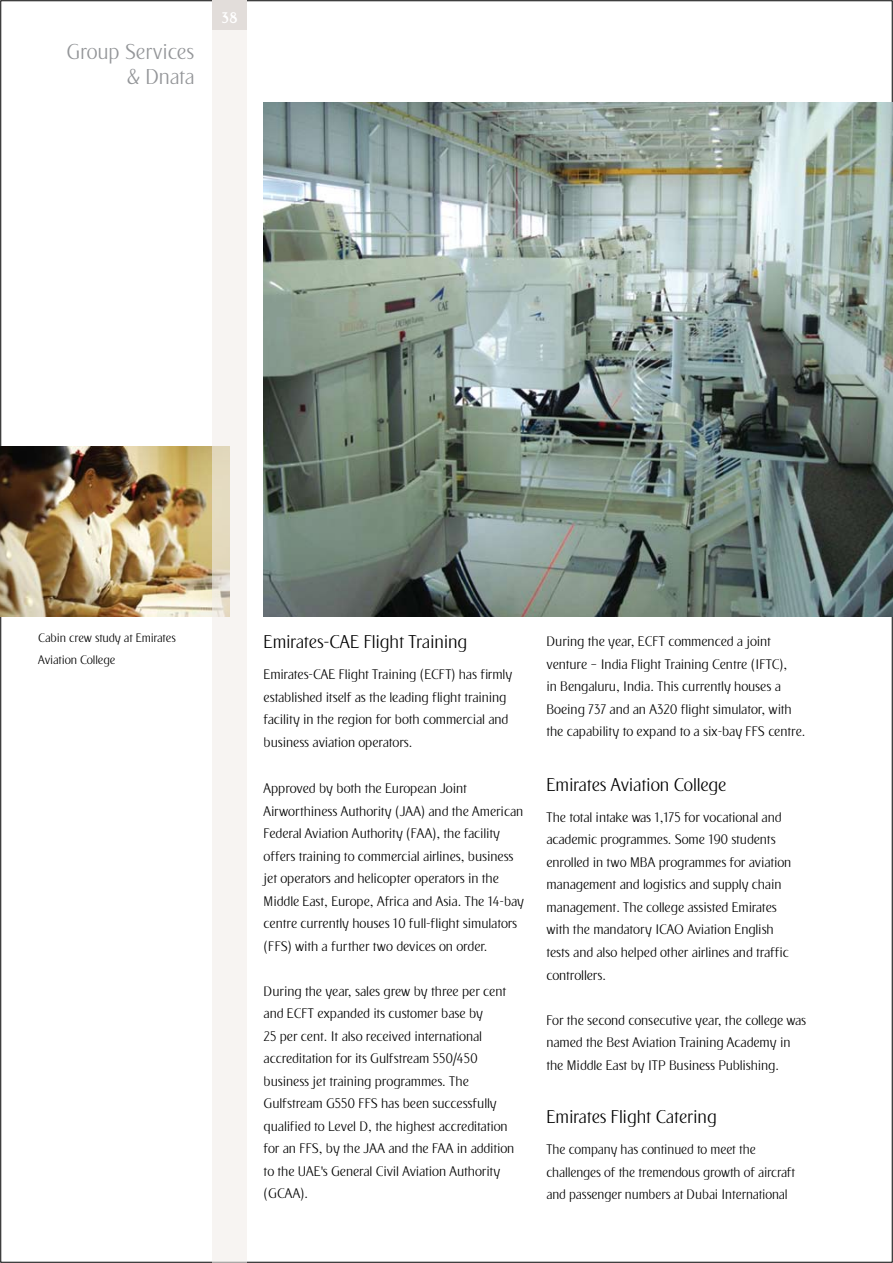
<style>
.page{position:relative;width:893px;height:1263px;background:#fff}
.page>*{position:absolute;margin:0;border:0;box-sizing:border-box;transform-origin:0 0}
.t1{font:21px/25.2px "EK03 Plain L02";color:#939598;text-align:right}
.t2{font:18px "EK03 Plain L02";color:#000}
.t3{font:15px "EK03 Plain B02";color:#fff}
.t4{font:13.5px/22.5px "EK03 Plain L02";color:#000}
.t5{font:12px/22.5px "EK03 Plain L02";color:#000}
</style>
<div class="page">
<img style="left:0;top:446px;width:213px;height:170px">
<svg style="left:213px;top:30px;width:34px;height:1233px;fill:#f7f4f2"></svg>
<div style="left:213px;top:0;width:34px;height:30px;background:#e2ddda"></div>
<img style="left:264px;top:102px;width:629px;height:515px">
<p class="t1" style="left:66px;top:40px;width:129px">Group Services &amp; Dnata</p>
<p class="t3" style="left:221px;top:10px;width:18px">38</p>
<p class="t5" style="left:38px;top:627px;width:139px">Cabin crew study at Emirates<br>Aviation College</p>
<p class="t2" style="left:264px;top:633px;width:205px">Emirates-CAE Flight Training</p>
<p class="t4" style="left:264px;top:664px;width:250px">Emirates-CAE Flight Training (ECFT) has firmly established itself as the leading flight training facility in the region for both commercial and business aviation operators.</p>
<p class="t4" style="left:264px;top:778px;width:262px">Approved by both the European Joint Airworthiness Authority (JAA) and the American Federal Aviation Authority (FAA), the facility offers training to commercial airlines, business jet operators and helicopter operators in the Middle East, Europe, Africa and Asia. The 14-bay centre currently houses 10 full-flight simulators (FFS) with a further two devices on order.</p>
<p class="t4" style="left:264px;top:980px;width:252px">During the year, sales grew by three per cent and ECFT expanded its customer base by<br>25 per cent. It also received international accreditation for its Gulfstream 550/450 business jet training programmes. The Gulfstream G550 FFS has been successfully qualified to Level D, the highest accreditation for an FFS, by the JAA and the FAA in addition to the UAE’s General Civil Aviation Authority (GCAA).</p>
<p class="t4" style="left:546px;top:630px;width:260px">During the year, ECFT commenced a joint venture – India Flight Training Centre (IFTC),<br>in Bengaluru, India. This currently houses a Boeing 737 and an A320 flight simulator, with the capability to expand to a six-bay FFS centre.</p>
<p class="t2" style="left:546px;top:775px;width:181px">Emirates Aviation College</p>
<p class="t4" style="left:546px;top:806px;width:246px">The total intake was 1,175 for vocational and academic programmes. Some 190 students enrolled in two MBA programmes for aviation management and logistics and supply chain management. The college assisted Emirates with the mandatory ICAO Aviation English tests and also helped other airlines and traffic controllers.</p>
<p class="t4" style="left:546px;top:1009px;width:261px">For the second consecutive year, the college was named the Best Aviation Training Academy in the Middle East by ITP Business Publishing.</p>
<p class="t2" style="left:546px;top:1107px;width:172px">Emirates Flight Catering</p>
<p class="t4" style="left:546px;top:1138px;width:250px">The company has continued to meet the challenges of the tremendous growth of aircraft and passenger numbers at Dubai International</p>
</div>
